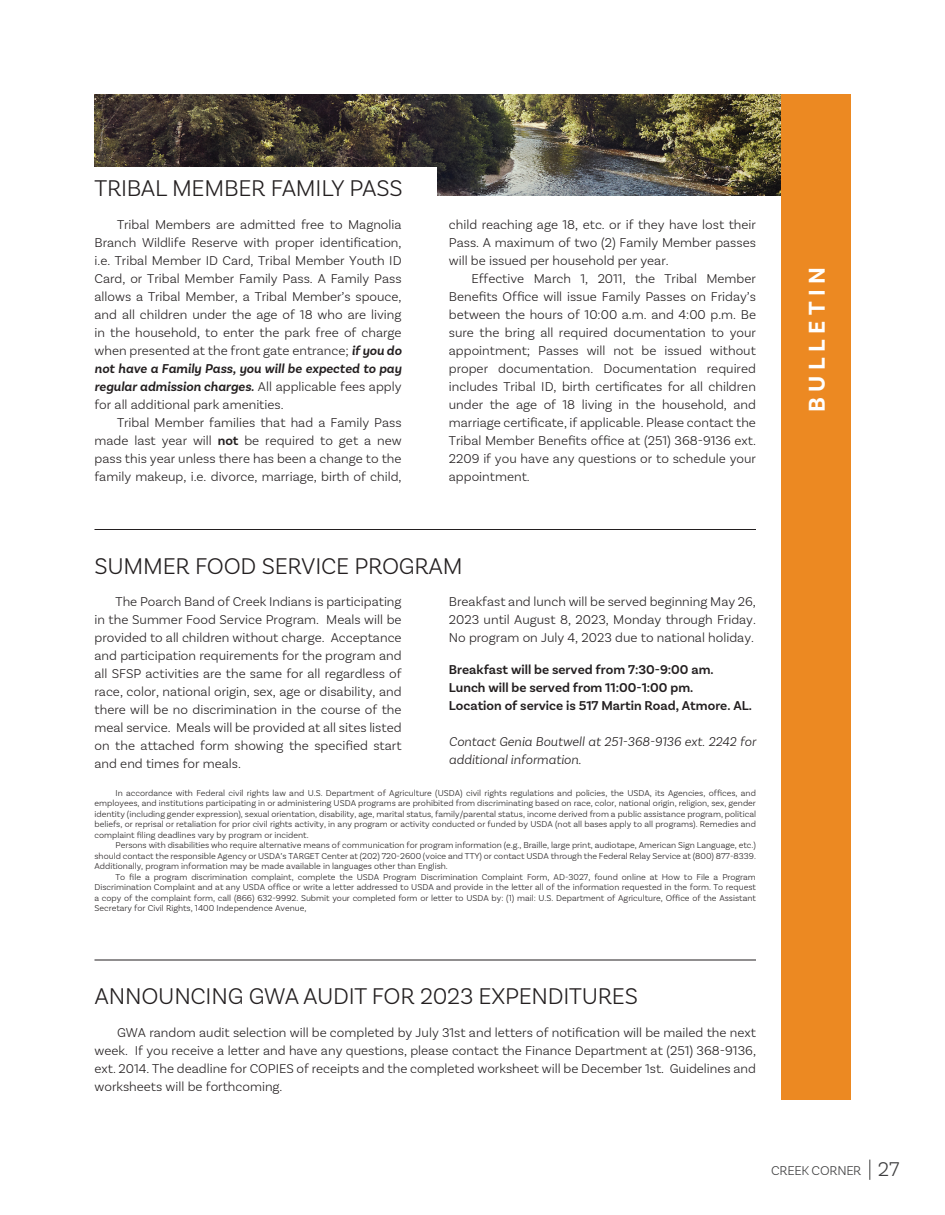
<style>
.page{position:relative;width:945px;height:1215px;background:#fff}
.page>*{position:absolute;margin:0;border:0;box-sizing:border-box;transform-origin:0 0}
.t1{font:300 24px "Basic Sans";letter-spacing:-.01em;color:#231f20}
.t2{font:700 24px "Basic Sans";letter-spacing:.23em;color:#fff}
.t3{font:300 13.5px/18px "Basic Sans";color:#231f20;text-align:justify}
.t4{font:600 13.5px/18px "Basic Sans";color:#231f20}
.t5{font:italic 300 13.5px/18px "Basic Sans";color:#231f20}
.t6{font:300 13.5px "Basic Sans";letter-spacing:-.015em;color:#3e3e3f}
.t7{font:300 9px/10.5px "Basic Sans";color:#231f20;text-align:justify}
.s1{font-weight:600;font-style:italic}
.s2{font-weight:600}
.s3{font-size:21px}
</style>
<div class="page">
<div style="left:781px;top:94px;width:69px;height:1006px;background:#ec8922"></div>
<img style="left:94px;top:95px;width:687px;height:101px">
<div style="left:71px;top:167px;width:365px;height:50px;background:#fff"></div>
<hr style="left:94px;top:960px;width:662px;height:1px;background:#231f20">
<hr style="left:94px;top:529px;width:662px;height:1px;background:#231f20">
<svg style="left:869px;top:1160px;width:1px;height:20px"></svg>
<h1 class="t1" style="left:94px;top:173px;width:310px">TRIBAL MEMBER FAMILY PASS</h1>
<p class="t3" style="left:94px;top:216px;width:309px;text-indent:23px">Tribal Members are admitted free to Magnolia Branch Wildlife Reserve with proper identification, i.e. Tribal Member ID Card, Tribal Member Youth ID Card, or Tribal Member Family Pass. A Family Pass allows a Tribal Member, a Tribal Member’s spouce, and all children under the age of 18 who are living in the household, to enter the park free of charge when presented at the front gate entrance; <span class="s1">if you do not have a Family Pass, you will be expected to pay regular admission charges.</span> All applicable fees apply for all additional park amenities.</p>
<p class="t3" style="left:94px;top:414px;width:309px;text-indent:23px">Tribal Member families that had a Family Pass made last year will <span class="s2">not</span> be required to get a new pass this year unless there has been a change to the family makeup, i.e. divorce, marriage, birth of child,</p>
<p class="t3" style="left:449px;top:216px;width:309px">child reaching age 18, etc. or if they have lost their Pass. A maximum of two (2) Family Member passes will be issued per household per year.</p>
<p class="t3" style="left:449px;top:270px;width:309px;text-indent:23px">Effective March 1, 2011, the Tribal Member Benefits Office will issue Family Passes on Friday’s between the hours of 10:00 a.m. and 4:00 p.m. Be sure the bring all required documentation to your appointment; Passes will not be issued without proper documentation. Documentation required includes Tribal ID, birth certificates for all children under the age of 18 living in the household, and marriage certificate, if applicable. Please contact the Tribal Member Benefits office at (251) 368-9136 ext.<br>2209 if you have any questions or to schedule your appointment.</p>
<h1 class="t1" style="left:94px;top:551px;width:370px">SUMMER FOOD SERVICE PROGRAM</h1>
<p class="t3" style="left:449px;top:592px;width:309px">Breakfast and lunch will be served beginning May 26, 2023 until August 8, 2023, Monday through Friday.<br>No program on July 4, 2023 due to national holiday.</p>
<p class="t4" style="left:449px;top:660px;width:305px">Breakfast will be served from 7:30-9:00 am.<br>Lunch will be served from 11:00-1:00 pm.<br>Location of service is 517 Martin Road, Atmore. AL.</p>
<p class="t5" style="left:449px;top:732px;width:309px">Contact Genia Boutwell at 251-368-9136 ext. 2242 for additional information.</p>
<p class="t7" style="left:94px;top:787px;width:663px;text-indent:21px">In accordance with Federal civil rights law and U.S. Department of Agriculture (USDA) civil rights regulations and policies, the USDA, its Agencies, offices, and employees, and institutions participating in or administering USDA programs are prohibited from discriminating based on race, color, national origin, religion, sex, gender identity (including gender expression), sexual orientation, disability, age, marital status, family/parental status, income derived from a public assistance program, political beliefs, or reprisal or retaliation for prior civil rights activity, in any program or activity conducted or funded by USDA (not all bases apply to all programs). Remedies and complaint filing deadlines vary by program or incident.</p>
<p class="t7" style="left:94px;top:840px;width:663px;text-indent:21px">Persons with disabilities who require alternative means of communication for program information (e.g., Braille, large print, audiotape, American Sign Language, etc.) should contact the responsible Agency or USDA’s TARGET Center at (202) 720-2600 (voice and TTY) or contact USDA through the Federal Relay Service at (800) 877-8339.<br>Additionally, program information may be made available in languages other than English.</p>
<p class="t7" style="left:94px;top:871px;width:663px;text-indent:21px">To file a program discrimination complaint, complete the USDA Program Discrimination Complaint Form, AD-3027, found online at How to File a Program Discrimination Complaint and at any USDA office or write a letter addressed to USDA and provide in the letter all of the information requested in the form. To request a copy of the complaint form, call (866) 632-9992. Submit your completed form or letter to USDA by: (1) mail: U.S. Department of Agriculture, Office of the Assistant Secretary for Civil Rights, 1400 Independence Avenue,</p>
<p class="t3" style="left:94px;top:592px;width:309px;text-indent:21px">The Poarch Band of Creek Indians is participating in the Summer Food Service Program. Meals will be provided to all children without charge. Acceptance and participation requirements for the program and all SFSP activities are the same for all regardless of race, color, national origin, sex, age or disability, and there will be no discrimination in the course of the meal service. Meals will be provided at all sites listed on the attached form showing the specified start and end times for meals.</p>
<h1 class="t2" style="left:802px;top:412px;width:147px;rotate:-90deg">BULLETIN</h1>
<h1 class="t1" style="left:94px;top:982px;width:545px">ANNOUNCING GWA AUDIT FOR 2023 EXPENDITURES</h1>
<p class="t3" style="left:94px;top:1023px;width:663px;text-indent:23px">GWA random audit selection will be completed by July 31st and letters of notification will be mailed the next week. If you receive a letter and have any questions, please contact the Finance Department at (251) 368-9136, ext. 2014. The deadline for COPIES of receipts and the completed worksheet will be December 1st. Guidelines and worksheets will be forthcoming.</p>
<p class="t6" style="left:771px;top:1162px;width:130px">CREEK CORNER <span class="s3">27</span></p>
</div>
